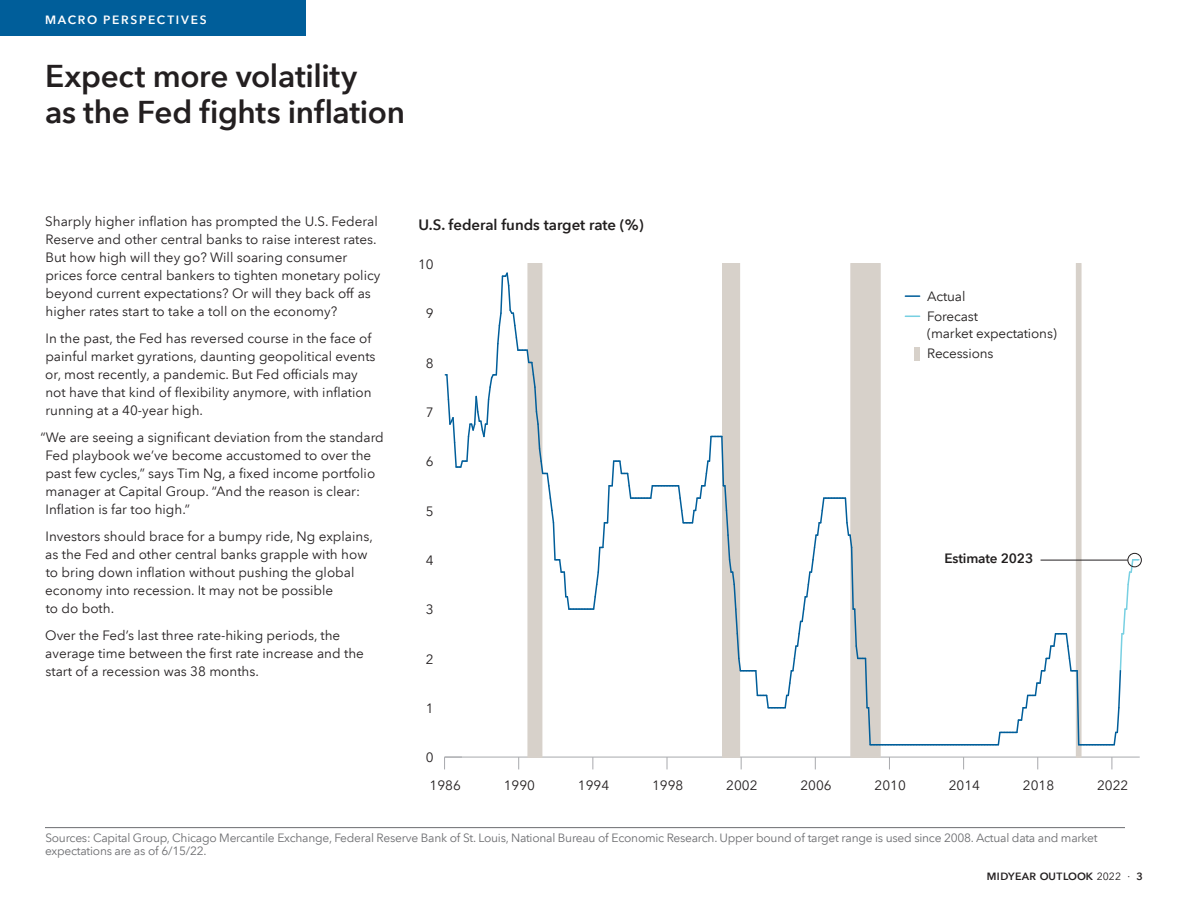
<style>
.page{position:relative;width:1188px;height:918px;background:#fff}
.page>*{position:absolute;margin:0;border:0;box-sizing:border-box;transform-origin:0 0}
.t1{font:600 31.5px/36px "Avenir Next LT Com";letter-spacing:-.01em;color:#231f20}
.t2{font:600 15px "Avenir Next LT Com";color:#211e1e}
.t3{font:13.5px/18px "Avenir Next LT Com";color:#231f20}
.t4{font:13.5px/20.7px "Avenir Next LT Com";letter-spacing:-.01em;color:#211e1e}
.t5{font:600 13.5px "Avenir Next LT Com";letter-spacing:-.01em;color:#211e1e}
.t6{font:12px/13.5px "Avenir Next LT Com";letter-spacing:-.02em;color:#6c6d70}
.t7{font:600 12px "Avenir Next LT Com";letter-spacing:.145em;color:#fff}
.t8{font:600 10.5px "Avenir Next LT Com";letter-spacing:.03em;color:#231f20}
.s1{font-weight:400}
</style>
<div class="page">
<hr style="left:45px;top:827px;width:1080px;height:1px;background:#6c6d70">
<hr style="left:445px;top:757px;width:695px;height:1px;background:#a8a9ad">
<svg style="left:592px;top:757px;width:1px;height:12px"></svg>
<svg style="left:667px;top:757px;width:1px;height:12px"></svg>
<svg style="left:741px;top:757px;width:1px;height:12px"></svg>
<svg style="left:1037px;top:757px;width:1px;height:12px"></svg>
<svg style="left:1112px;top:757px;width:1px;height:12px"></svg>
<svg style="left:444px;top:757px;width:18px;height:12px"></svg>
<div style="left:527px;top:263px;width:3px;height:495px;border:2px solid #d7d1ca"></div>
<div style="left:529px;top:263px;width:3px;height:495px;border:2px solid #d7d1ca"></div>
<div style="left:531px;top:263px;width:2px;height:495px;border:2px solid #d7d1ca"></div>
<div style="left:532px;top:263px;width:3px;height:495px;border:2px solid #d7d1ca"></div>
<div style="left:534px;top:263px;width:2px;height:495px;border:2px solid #d7d1ca"></div>
<div style="left:535px;top:263px;width:3px;height:495px;border:2px solid #d7d1ca"></div>
<div style="left:537px;top:263px;width:2px;height:495px;border:2px solid #d7d1ca"></div>
<div style="left:538px;top:263px;width:3px;height:495px;border:2px solid #d7d1ca"></div>
<div style="left:540px;top:263px;width:2px;height:495px;border:2px solid #d7d1ca"></div>
<div style="left:722px;top:263px;width:3px;height:495px;border:2px solid #d7d1ca"></div>
<div style="left:724px;top:263px;width:2px;height:495px;border:2px solid #d7d1ca"></div>
<div style="left:725px;top:263px;width:3px;height:495px;border:2px solid #d7d1ca"></div>
<div style="left:727px;top:263px;width:2px;height:495px;border:2px solid #d7d1ca"></div>
<div style="left:728px;top:263px;width:3px;height:495px;border:2px solid #d7d1ca"></div>
<div style="left:730px;top:263px;width:2px;height:495px;border:2px solid #d7d1ca"></div>
<div style="left:731px;top:263px;width:3px;height:495px;border:2px solid #d7d1ca"></div>
<div style="left:733px;top:263px;width:3px;height:495px;border:2px solid #d7d1ca"></div>
<div style="left:734px;top:263px;width:3px;height:495px;border:2px solid #d7d1ca"></div>
<div style="left:736px;top:263px;width:3px;height:495px;border:2px solid #d7d1ca"></div>
<div style="left:738px;top:263px;width:2px;height:495px;border:2px solid #d7d1ca"></div>
<div style="left:850px;top:263px;width:3px;height:495px;border:2px solid #d7d1ca"></div>
<div style="left:852px;top:263px;width:2px;height:495px;border:2px solid #d7d1ca"></div>
<div style="left:853px;top:263px;width:3px;height:495px;border:2px solid #d7d1ca"></div>
<div style="left:855px;top:263px;width:3px;height:495px;border:2px solid #d7d1ca"></div>
<div style="left:856px;top:263px;width:3px;height:495px;border:2px solid #d7d1ca"></div>
<div style="left:858px;top:263px;width:3px;height:495px;border:2px solid #d7d1ca"></div>
<div style="left:860px;top:263px;width:2px;height:495px;border:2px solid #d7d1ca"></div>
<div style="left:861px;top:263px;width:3px;height:495px;border:2px solid #d7d1ca"></div>
<div style="left:863px;top:263px;width:2px;height:495px;border:2px solid #d7d1ca"></div>
<div style="left:864px;top:263px;width:3px;height:495px;border:2px solid #d7d1ca"></div>
<div style="left:866px;top:263px;width:2px;height:495px;border:2px solid #d7d1ca"></div>
<div style="left:867px;top:263px;width:3px;height:495px;border:2px solid #d7d1ca"></div>
<div style="left:869px;top:263px;width:2px;height:495px;border:2px solid #d7d1ca"></div>
<div style="left:870px;top:263px;width:3px;height:495px;border:2px solid #d7d1ca"></div>
<div style="left:872px;top:263px;width:3px;height:495px;border:2px solid #d7d1ca"></div>
<div style="left:873px;top:263px;width:3px;height:495px;border:2px solid #d7d1ca"></div>
<div style="left:875px;top:263px;width:3px;height:495px;border:2px solid #d7d1ca"></div>
<div style="left:877px;top:263px;width:2px;height:495px;border:2px solid #d7d1ca"></div>
<div style="left:878px;top:263px;width:3px;height:495px;border:2px solid #d7d1ca"></div>
<div style="left:1076px;top:263px;width:2px;height:495px;border:2px solid #d7d1ca"></div>
<div style="left:1077px;top:263px;width:3px;height:495px;border:2px solid #d7d1ca"></div>
<div style="left:1079px;top:263px;width:3px;height:495px;border:2px solid #d7d1ca"></div>
<svg style="left:445px;top:271px;width:694px;height:475px"></svg>
<div style="left:1128px;top:553px;width:14px;height:14px;border:1px solid #231f20;border-radius:50%"></div>
<hr style="left:1041px;top:560px;width:87px;height:1px;background:#231f20">
<div style="left:0;top:0;width:306px;height:36px;background:#005e9a"></div>
<p class="t7" style="left:45px;top:13px;width:163px">MACRO PERSPECTIVES</p>
<h1 class="t1" style="left:45px;top:58px;width:362px">Expect more volatility<br>as the Fed fights inflation</h1>
<p class="t3" style="left:45px;top:213px;width:337px">Sharply higher inflation has prompted the U.S. Federal Reserve and other central banks to raise interest rates.<br>But how high will they go? Will soaring consumer prices force central bankers to tighten monetary policy beyond current expectations? Or will they back off as higher rates start to take a toll on the economy?</p>
<p class="t3" style="left:45px;top:329px;width:332px">In the past, the Fed has reversed course in the face of painful market gyrations, daunting geopolitical events or, most recently, a pandemic. But Fed officials may not have that kind of flexibility anymore, with inflation running at a 40-year high.</p>
<p class="t3" style="left:45px;top:428px;width:340px;text-indent:-5px">“We are seeing a significant deviation from the standard Fed playbook we’ve become accustomed to over the past few cycles,” says Tim Ng, a fixed income portfolio manager at Capital Group. “And the reason is clear:<br>Inflation is far too high.”</p>
<p class="t3" style="left:45px;top:527px;width:329px">Investors should brace for a bumpy ride, Ng explains, as the Fed and other central banks grapple with how to bring down inflation without pushing the global economy into recession. It may not be possible<br>to do both.</p>
<p class="t3" style="left:45px;top:626px;width:320px">Over the Fed’s last three rate-hiking periods, the average time between the first rate increase and the start of a recession was 38 months.</p>
<p class="t2" style="left:418px;top:216px;width:227px">U.S. federal funds target rate (%)</p>
<p class="t3" style="left:418px;top:255px;width:17px">10</p>
<p class="t3" style="left:426px;top:305px;width:9px">9</p>
<p class="t3" style="left:426px;top:354px;width:9px">8</p>
<p class="t3" style="left:426px;top:403px;width:9px">7</p>
<p class="t3" style="left:426px;top:453px;width:9px">6</p>
<p class="t3" style="left:426px;top:502px;width:9px">5</p>
<p class="t3" style="left:426px;top:551px;width:9px">4</p>
<p class="t3" style="left:426px;top:601px;width:9px">3</p>
<p class="t3" style="left:426px;top:650px;width:9px">2</p>
<p class="t3" style="left:426px;top:699px;width:9px">1</p>
<p class="t3" style="left:426px;top:749px;width:9px">0</p>
<p class="t4" style="left:927px;top:286px;width:52px">Actual<br>Forecast</p>
<p class="t4" style="left:927px;top:323px;width:131px">(market expectations)<br>Recessions</p>
<p class="t5" style="left:944px;top:550px;width:90px">Estimate 2023</p>
<p class="t3" style="left:430px;top:777px;width:33px">1986</p>
<p class="t3" style="left:504px;top:777px;width:33px">1990</p>
<p class="t3" style="left:578px;top:777px;width:33px">1994</p>
<p class="t3" style="left:652px;top:777px;width:33px">1998</p>
<p class="t3" style="left:726px;top:777px;width:33px">2002</p>
<p class="t3" style="left:800px;top:777px;width:33px">2006</p>
<p class="t3" style="left:875px;top:777px;width:33px">2010</p>
<p class="t3" style="left:949px;top:777px;width:33px">2014</p>
<p class="t3" style="left:1023px;top:777px;width:33px">2018</p>
<p class="t3" style="left:1097px;top:777px;width:33px">2022</p>
<p class="t6" style="left:45px;top:831px;width:1054px">Sources: Capital Group, Chicago Mercantile Exchange, Federal Reserve Bank of St. Louis, National Bureau of Economic Research. Upper bound of target range is used since 2008. Actual data and market expectations are as of 6/15/22.</p>
<p class="t8" style="left:987px;top:870px;width:158px">MIDYEAR OUTLOOK <span class="s1">2022 ·</span> 3</p>
</div>
